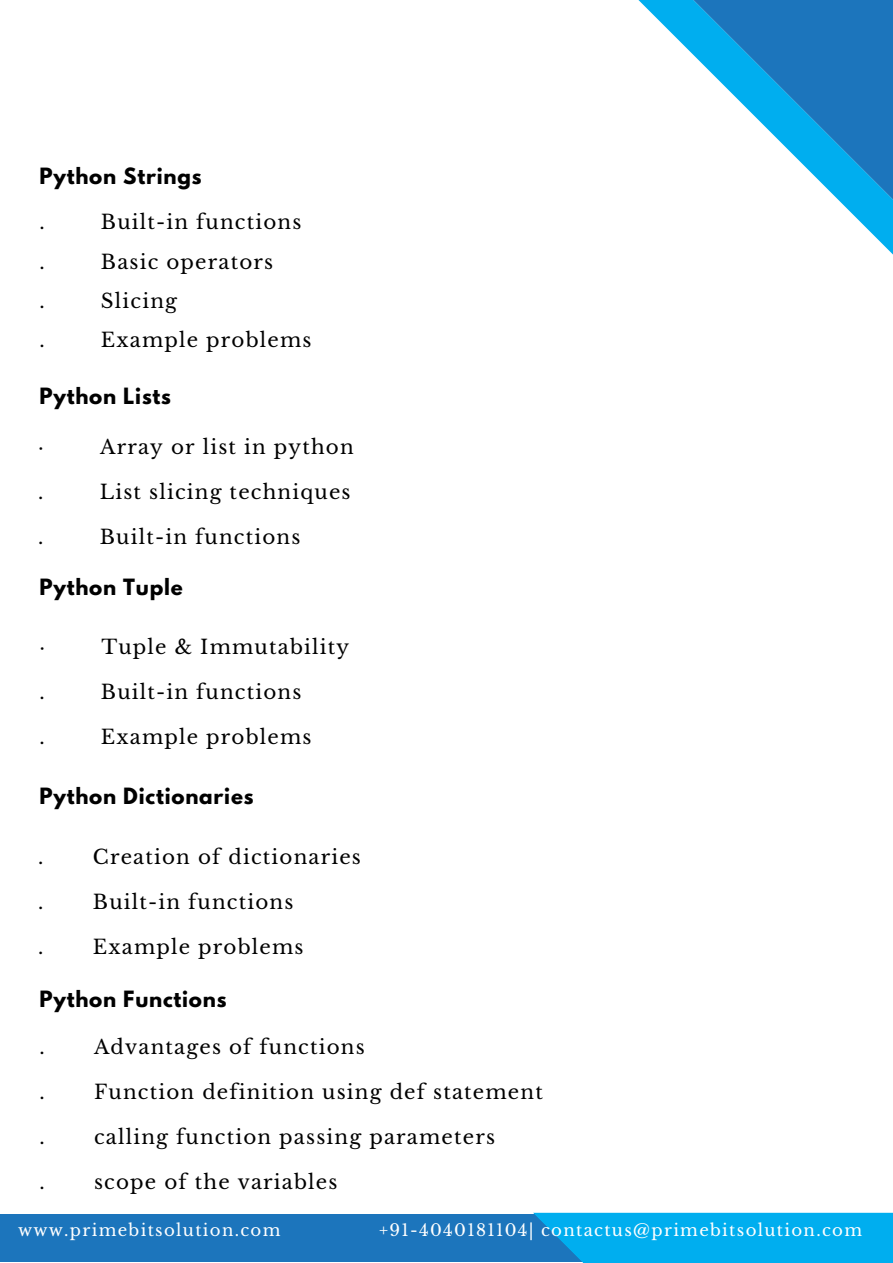
<style>
.page{position:relative;width:893px;height:1263px;background:#fff}
.page>*{position:absolute;margin:0;border:0;box-sizing:border-box;transform-origin:0 0}
.t1{font:19.8px "Libre Baskerville";letter-spacing:.06em;color:#000}
.t2{font:700 19.8px "League Spartan";letter-spacing:.04em;color:#000}
.t3{font:16.5px "Libre Baskerville";letter-spacing:.08em;color:#fff}
</style>
<div class="page">
<svg style="left:638px;top:0;width:255px;height:255px"></svg>
<svg style="left:692px;top:0;width:201px;height:201px"></svg>
<div style="left:0;top:1214px;width:771px;height:47px;background:#1c75bc"></div>
<svg style="left:533px;top:1212px;width:360px;height:51px;background:#06abeb"></svg>
<p class="t2" style="left:39px;top:166px;width:164px">Python Strings</p>
<p class="t1" style="left:39px;top:210px;width:7px">.</p>
<p class="t1" style="left:39px;top:249px;width:7px">.</p>
<p class="t1" style="left:39px;top:289px;width:7px">.</p>
<p class="t1" style="left:101px;top:210px;width:202px">Built-in functions</p>
<p class="t1" style="left:101px;top:249px;width:174px">Basic operators</p>
<p class="t1" style="left:101px;top:289px;width:78px">Slicing</p>
<p class="t1" style="left:101px;top:328px;width:212px">Example problems</p>
<p class="t2" style="left:39px;top:387px;width:133px">Python Lists</p>
<p class="t1" style="left:38px;top:435px;width:7px">·</p>
<p class="t1" style="left:100px;top:435px;width:255px">Array or list in python</p>
<p class="t1" style="left:38px;top:480px;width:7px">.</p>
<p class="t1" style="left:39px;top:328px;width:7px">.</p>
<p class="t1" style="left:100px;top:480px;width:252px">List slicing techniques</p>
<p class="t1" style="left:38px;top:525px;width:7px">.</p>
<p class="t1" style="left:100px;top:525px;width:202px">Built-in functions</p>
<p class="t2" style="left:39px;top:577px;width:145px">Python Tuple</p>
<p class="t1" style="left:39px;top:635px;width:7px">·</p>
<p class="t1" style="left:101px;top:635px;width:249px">Tuple &amp; Immutability</p>
<p class="t1" style="left:39px;top:680px;width:7px">.</p>
<p class="t1" style="left:101px;top:680px;width:202px">Built-in functions</p>
<p class="t1" style="left:101px;top:725px;width:212px">Example problems</p>
<p class="t2" style="left:39px;top:786px;width:216px">Python Dictionaries</p>
<p class="t1" style="left:39px;top:725px;width:7px">.</p>
<p class="t1" style="left:38px;top:844px;width:7px">.</p>
<p class="t1" style="left:38px;top:889px;width:7px">.</p>
<p class="t1" style="left:93px;top:844px;width:269px">Creation of dictionaries</p>
<p class="t1" style="left:93px;top:889px;width:202px">Built-in functions</p>
<p class="t1" style="left:93px;top:935px;width:212px">Example problems</p>
<p class="t2" style="left:39px;top:989px;width:189px">Python Functions</p>
<p class="t1" style="left:39px;top:1035px;width:7px">.</p>
<p class="t1" style="left:38px;top:935px;width:7px">.</p>
<p class="t1" style="left:94px;top:1035px;width:272px">Advantages of functions</p>
<p class="t1" style="left:39px;top:1080px;width:7px">.</p>
<p class="t1" style="left:39px;top:1125px;width:7px">.</p>
<p class="t1" style="left:39px;top:1170px;width:7px">.</p>
<p class="t1" style="left:94px;top:1080px;width:450px">Function definition using def statement</p>
<p class="t1" style="left:94px;top:1125px;width:402px">calling function passing parameters</p>
<p class="t1" style="left:94px;top:1170px;width:245px">scope of the variables</p>
<p class="t3" style="left:18px;top:1220px;width:264px">www.primebitsolution.com</p>
<p class="t3" style="left:379px;top:1220px;width:485px">+91-4040181104| contactus@primebitsolution.com</p>
</div>
